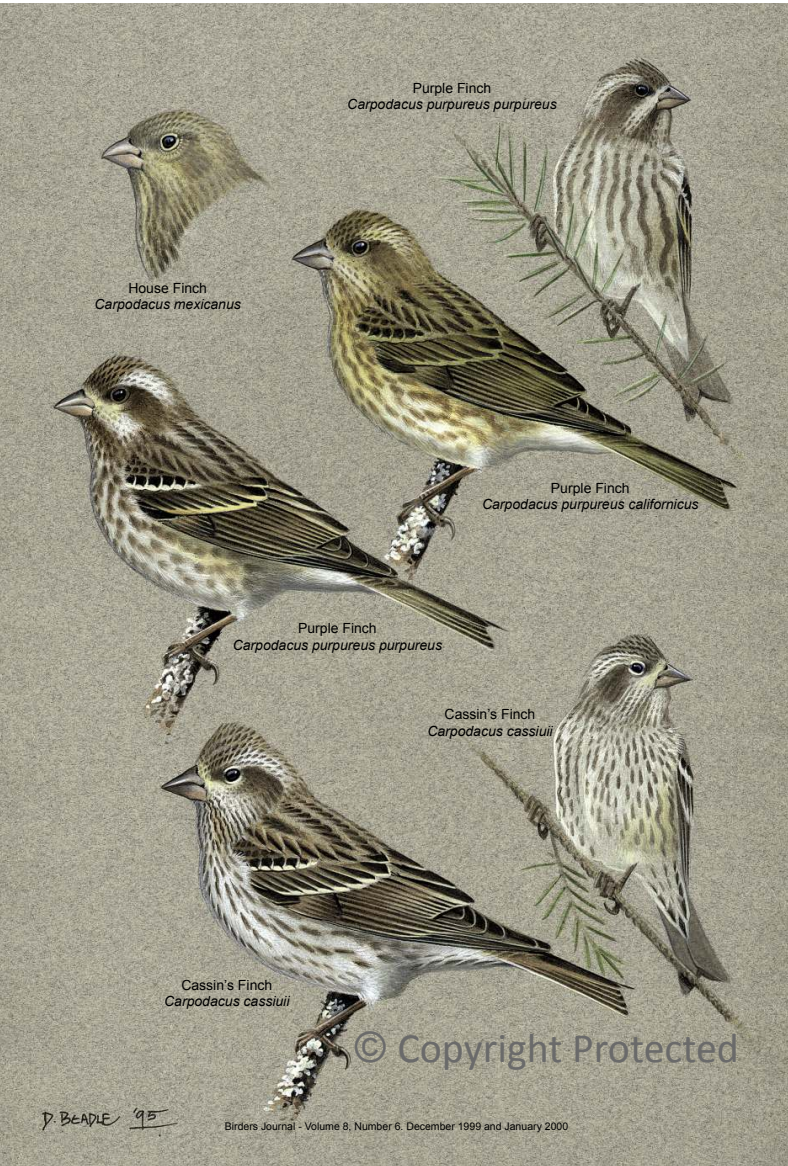
<style>
.page{position:relative;width:788px;height:1166px;background:#fff}
.page>*{position:absolute;margin:0;border:0;box-sizing:border-box;transform-origin:0 0}
.t1{font:42px "Calibri";color:#6a6a6a}
.t2{font:italic 14px "Arial";color:#000}
.t3{font:14px "Arial";color:#000}
.t4{font:10.5px "Arial";color:#000}
.s1{font-family:"Arial"}
</style>
<div class="page">
<img style="left:0;top:3px;width:788px;height:1163px">
<p class="t3" style="left:128px;top:278px;width:80px">House Finch</p>
<p class="t2" style="left:94px;top:295px;width:148px">Carpodacus mexicanus</p>
<p class="t3" style="left:412px;top:79px;width:80px">Purple Finch</p>
<p class="t2" style="left:347px;top:95px;width:211px">Carpodacus purpureus purpureus</p>
<p class="t3" style="left:551px;top:478px;width:80px">Purple Finch</p>
<p class="t2" style="left:482px;top:495px;width:218px">Carpodacus purpureus californicus</p>
<p class="t3" style="left:298px;top:619px;width:80px">Purple Finch</p>
<p class="t2" style="left:233px;top:636px;width:211px">Carpodacus purpureus purpureus</p>
<p class="t3" style="left:444px;top:705px;width:92px">Cassin’s Finch</p>
<p class="t2" style="left:427px;top:722px;width:127px">Carpodacus cassiuii</p>
<p class="t3" style="left:181px;top:975px;width:92px">Cassin’s Finch</p>
<p class="t2" style="left:164px;top:992px;width:127px">Carpodacus cassiuii</p>
<h1 class="t1" style="left:355px;top:1021px;width:385px"><span class="s1">©</span> Copyright Protected</h1>
<p class="t4" style="left:225px;top:1119px;width:345px">Birders Journal - Volume 8, Number 6. December 1999 and January 2000</p>
</div>
